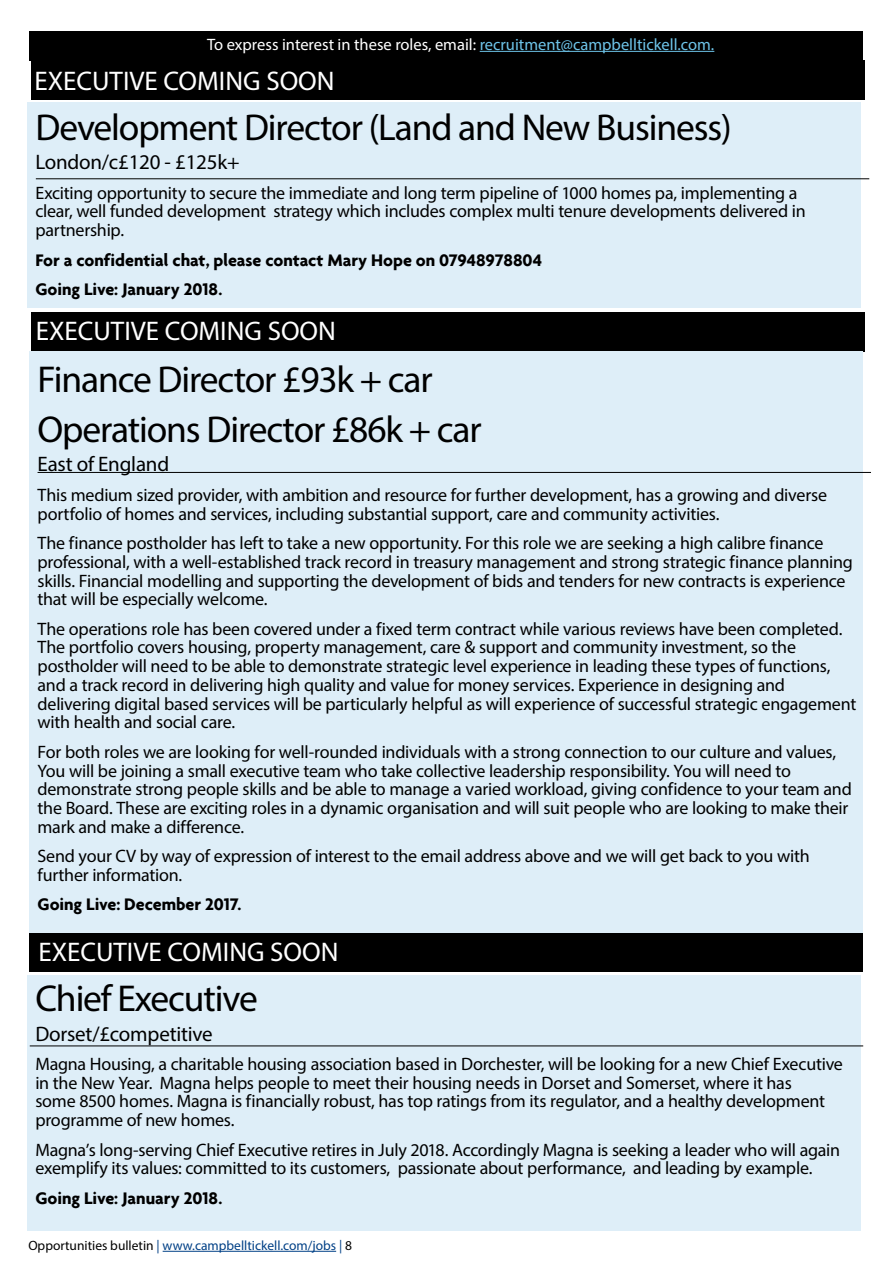
<style>
.page{position:relative;width:893px;height:1263px;background:#fff}
.page>*{position:absolute;margin:0;border:0;box-sizing:border-box;transform-origin:0 0}
.t1{font:37.5px/49.9px "Myriad Pro";letter-spacing:-.03em;color:#000}
.t2{font:27px "Myriad Pro";color:#fff}
.t3{font:21px "Myriad Pro";letter-spacing:-.01em;color:#000}
.t4{font:18px/18.8px "Myriad Pro";letter-spacing:-.015em;color:#000}
.t5{font:700 18px/29.4px "Agenda";letter-spacing:-.005em;color:#000}
.t6{font:16.5px "Myriad Pro";color:#fff}
.t7{font:13.5px "Myriad Pro";color:#004086}
.s1{color:#6ec4e9}
.s2{color:#000}
</style>
<div class="page">
<div style="left:27px;top:975px;width:834px;height:256px;background:#deeef8"></div>
<div style="left:30px;top:932px;width:833px;height:40px;background:#000"></div>
<div style="left:29px;top:31px;width:833px;height:29px;background:#000"></div>
<hr style="left:480px;top:51px;width:234px;height:1px;background:#6ec4e9">
<div style="left:31px;top:312px;width:833px;height:40px;background:#000"></div>
<div style="left:30px;top:352px;width:833px;height:581px;background:#deeef8"></div>
<hr style="left:38px;top:472px;width:833px;height:1px;background:#000">
<div style="left:31px;top:60px;width:833px;height:40px;background:#000"></div>
<div style="left:27px;top:102px;width:834px;height:206px;background:#deeef8"></div>
<hr style="left:36px;top:179px;width:833px;height:1px;background:#000">
<hr style="left:30px;top:1046px;width:833px;height:1px;background:#000">
<hr style="left:163px;top:1251px;width:173px;height:1px;background:#004086">
<p class="t6" style="left:207px;top:34px;width:509px">To express interest in these roles, email: <span class="s1">recruitment@campbelltickell.com.</span></p>
<h2 class="t2" style="left:34px;top:65px;width:302px">EXECUTIVE COMING SOON</h2>
<h1 class="t1" style="left:35px;top:102px;width:698px">Development Director (Land and New Business)</h1>
<p class="t3" style="left:35px;top:149px;width:206px">London/c£120 - £125k+</p>
<p class="t4" style="left:35px;top:183px;width:772px">Exciting opportunity to secure the immediate and long term pipeline of 1000 homes pa, implementing a clear, well funded development strategy which includes complex multi tenure developments delivered in partnership.</p>
<p class="t5" style="left:35px;top:245px;width:508px">For a confidential chat, please contact Mary Hope on 07948978804<br>Going Live: January 2018.</p>
<h2 class="t2" style="left:36px;top:314px;width:302px">EXECUTIVE COMING SOON</h2>
<h1 class="t1" style="left:38px;top:354px;width:446px">Finance Director £93k + car<br>Operations Director £86k + car</h1>
<p class="t3" style="left:38px;top:451px;width:133px">East of England</p>
<p class="t4" style="left:38px;top:485px;width:791px">This medium sized provider, with ambition and resource for further development, has a growing and diverse portfolio of homes and services, including substantial support, care and community activities.</p>
<p class="t4" style="left:38px;top:533px;width:817px">The finance postholder has left to take a new opportunity. For this role we are seeking a high calibre finance professional, with a well-established track record in treasury management and strong strategic finance planning skills. Financial modelling and supporting the development of bids and tenders for new contracts is experience that will be especially welcome.</p>
<p class="t4" style="left:38px;top:619px;width:820px">The operations role has been covered under a fixed term contract while various reviews have been completed.<br>The portfolio covers housing, property management, care &amp; support and community investment, so the postholder will need to be able to demonstrate strategic level experience in leading these types of functions, and a track record in delivering high quality and value for money services. Experience in designing and delivering digital based services will be particularly helpful as will experience of successful strategic engagement with health and social care.</p>
<p class="t4" style="left:38px;top:742px;width:816px">For both roles we are looking for well-rounded individuals with a strong connection to our culture and values, You will be joining a small executive team who take collective leadership responsibility. You will need to demonstrate strong people skills and be able to manage a varied workload, giving confidence to your team and the Board. These are exciting roles in a dynamic organisation and will suit people who are looking to make their mark and make a difference.</p>
<p class="t4" style="left:38px;top:846px;width:774px">Send your CV by way of expression of interest to the email address above and we will get back to you with further information.</p>
<p class="t5" style="left:38px;top:889px;width:205px">Going Live: December 2017.</p>
<h2 class="t2" style="left:38px;top:935px;width:302px">EXECUTIVE COMING SOON</h2>
<h1 class="t1" style="left:35px;top:973px;width:224px">Chief Executive</h1>
<p class="t3" style="left:35px;top:1020px;width:179px">Dorset/£competitive</p>
<p class="t4" style="left:35px;top:1054px;width:809px">Magna Housing, a charitable housing association based in Dorchester, will be looking for a new Chief Executive in the New Year. Magna helps people to meet their housing needs in Dorset and Somerset, where it has<br>some 8500 homes. Magna is financially robust, has top ratings from its regulator, and a healthy development programme of new homes.</p>
<p class="t4" style="left:35px;top:1140px;width:806px">Magna’s long-serving Chief Executive retires in July 2018. Accordingly Magna is seeking a leader who will again exemplify its values: committed to its customers, passionate about performance, and leading by example.</p>
<p class="t5" style="left:35px;top:1183px;width:188px">Going Live: January 2018.</p>
<p class="t7" style="left:28px;top:1237px;width:325px"><span class="s2">Opportunities bulletin</span> | www.campbelltickell.com/jobs | <span class="s2">8</span></p>
</div>
